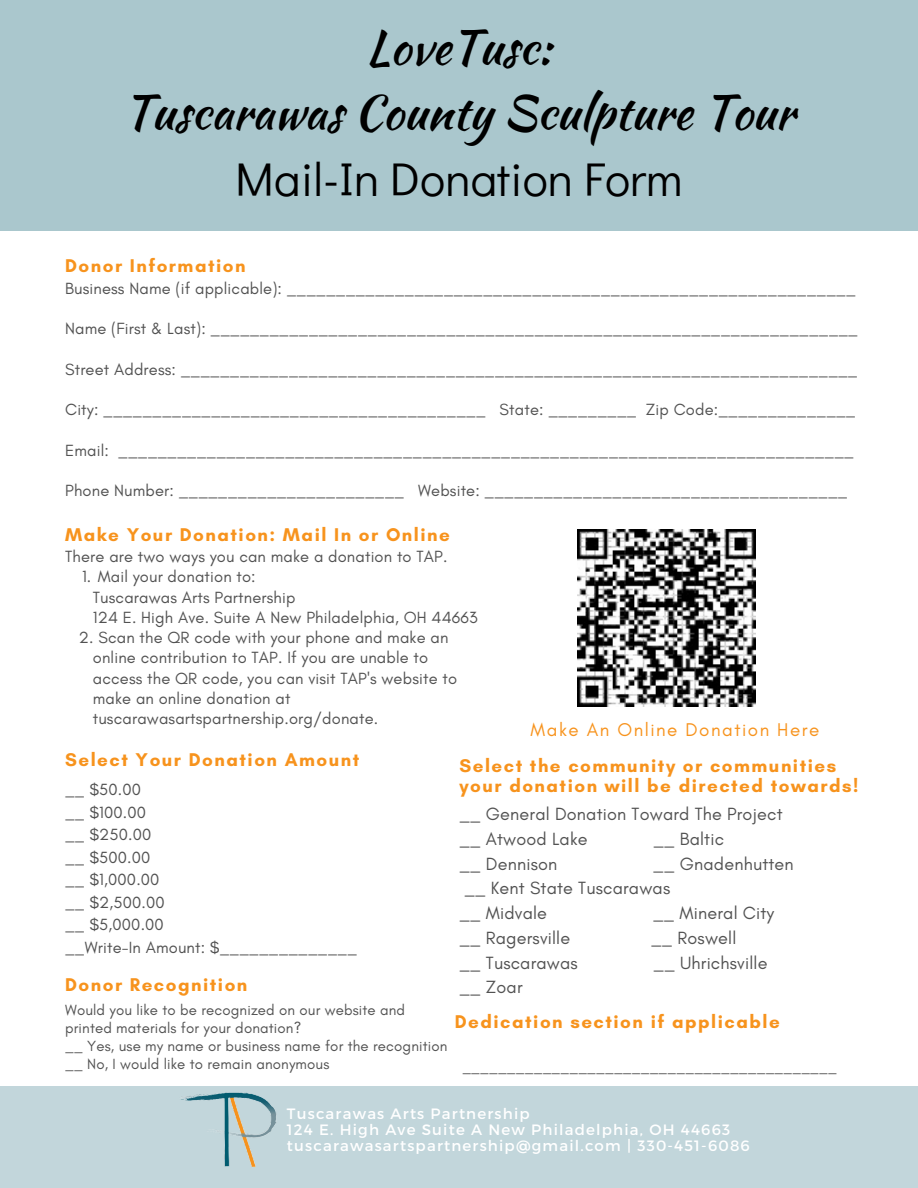
<style>
.page{position:relative;width:918px;height:1188px;background:#fff}
.page>*{position:absolute;margin:0;border:0;box-sizing:border-box;transform-origin:0 0}
.t1{font:47.25px "Kaushan Script";color:#000}
.t2{font:47.25px "Didact Gothic";color:#000}
.t3{font:700 18.75px/20.2px "Glacial Indifference";letter-spacing:.08em;color:#f7931d}
.t4{font:18.75px "Glacial Indifference";letter-spacing:.08em;color:#f7931d}
.t5{font:18px "Glacial Indifference";letter-spacing:.01em;color:#525252}
.t6{font:16.5px "Glacial Indifference";letter-spacing:.01em;color:#525252}
.t7{font:15px/18px "Glacial Indifference";letter-spacing:.01em;color:#525252}
.t8{font:15px "Montserrat";letter-spacing:.08em;color:#fff}
</style>
<div class="page">
<div style="left:0;top:1086px;width:918px;height:102px;background:#c2d6db"></div>
<img style="left:181px;top:1092px;width:95px;height:76px">
<div style="left:0;top:0;width:918px;height:230px;background:#aac7cd"></div>
<img style="left:578px;top:529px;width:177px;height:178px">
<p class="t1" style="left:366px;top:13px;width:187px">LoveTusc:</p>
<p class="t1" style="left:123px;top:78px;width:673px">Tuscarawas County Sculpture Tour</p>
<p class="t2" style="left:235px;top:146px;width:449px">Mail-In Donation Form</p>
<p class="t3" style="left:65px;top:255px;width:182px">Donor Information</p>
<p class="t6" style="left:65px;top:278px;width:792px">Business Name (if applicable): __________________________________________________________</p>
<p class="t6" style="left:65px;top:318px;width:794px">Name (First &amp; Last): __________________________________________________________________</p>
<p class="t6" style="left:65px;top:359px;width:794px">Street Address: _____________________________________________________________________</p>
<p class="t6" style="left:65px;top:399px;width:792px">City: _______________________________________ State: _________ Zip Code:______________</p>
<p class="t6" style="left:65px;top:440px;width:790px">Email: ___________________________________________________________________________</p>
<p class="t6" style="left:65px;top:480px;width:784px">Phone Number: _______________________ Website: _____________________________________</p>
<p class="t3" style="left:65px;top:524px;width:386px">Make Your Donation: Mail In or Online</p>
<p class="t6" style="left:82px;top:567px;width:175px">1. Mail your donation to:</p>
<p class="t6" style="left:65px;top:546px;width:384px">There are two ways you can make a donation to TAP.</p>
<p class="t6" style="left:93px;top:587px;width:204px">Tuscarawas Arts Partnership</p>
<p class="t6" style="left:93px;top:607px;width:386px">124 E. High Ave. Suite A New Philadelphia, OH 44663</p>
<p class="t6" style="left:79px;top:627px;width:371px">2. Scan the QR code with your phone and make an</p>
<p class="t6" style="left:93px;top:648px;width:337px">online contribution to TAP. If you are unable to</p>
<p class="t6" style="left:93px;top:668px;width:366px">access the QR code, you can visit TAP's website to</p>
<p class="t6" style="left:93px;top:688px;width:199px">make an online donation at</p>
<p class="t6" style="left:93px;top:708px;width:287px">tuscarawasartspartnership.org/donate.</p>
<p class="t3" style="left:65px;top:750px;width:296px">Select Your Donation Amount</p>
<p class="t6" style="left:65px;top:780px;width:77px">__ $50.00</p>
<p class="t6" style="left:65px;top:802px;width:83px">__ $100.00</p>
<p class="t6" style="left:65px;top:825px;width:88px">__ $250.00</p>
<p class="t6" style="left:65px;top:847px;width:87px">__ $500.00</p>
<p class="t6" style="left:65px;top:870px;width:96px">__ $1,000.00</p>
<p class="t6" style="left:65px;top:892px;width:101px">__ $2,500.00</p>
<p class="t6" style="left:65px;top:915px;width:100px">__ $5,000.00</p>
<p class="t6" style="left:65px;top:937px;width:293px">__Write-In Amount: $______________</p>
<p class="t3" style="left:65px;top:974px;width:184px">Donor Recognition</p>
<p class="t7" style="left:65px;top:1001px;width:342px">Would you like to be recognized on our website and printed materials for your donation?</p>
<p class="t7" style="left:65px;top:1037px;width:384px">__ Yes, use my name or business name for the recognition</p>
<p class="t7" style="left:65px;top:1055px;width:266px">__ No, I would like to remain anonymous</p>
<p class="t4" style="left:531px;top:718px;width:290px">Make An Online Donation Here</p>
<p class="t3" style="left:459px;top:756px;width:400px">Select the community or communities your donation will be directed towards!</p>
<p class="t5" style="left:459px;top:803px;width:325px">__ General Donation Toward The Project</p>
<p class="t5" style="left:459px;top:828px;width:130px">__ Atwood Lake</p>
<p class="t5" style="left:653px;top:828px;width:72px">__ Baltic</p>
<p class="t5" style="left:459px;top:853px;width:99px">__ Dennison</p>
<p class="t5" style="left:653px;top:853px;width:142px">__ Gnadenhutten</p>
<p class="t5" style="left:464px;top:877px;width:207px">__ Kent State Tuscarawas</p>
<p class="t5" style="left:459px;top:902px;width:89px">__ Midvale</p>
<p class="t5" style="left:653px;top:902px;width:123px">__ Mineral City</p>
<p class="t5" style="left:459px;top:927px;width:112px">__ Ragersville</p>
<p class="t5" style="left:651px;top:927px;width:87px">__ Roswell</p>
<p class="t5" style="left:459px;top:952px;width:120px">__ Tuscarawas</p>
<p class="t5" style="left:654px;top:952px;width:115px">__ Uhrichsville</p>
<p class="t5" style="left:459px;top:976px;width:65px">__ Zoar</p>
<p class="t3" style="left:455px;top:1011px;width:326px">Dedication section if applicable</p>
<p class="t7" style="left:462px;top:1058px;width:376px">__________________________________________</p>
<p class="t8" style="left:287px;top:1104px;width:244px">Tuscarawas Arts Partnership</p>
<p class="t8" style="left:287px;top:1120px;width:445px">124 E. High Ave Suite A New Philadelphia, OH 44663</p>
<p class="t8" style="left:287px;top:1136px;width:464px">tuscarawasartspartnership@gmail.com | 330-451-6086</p>
</div>
